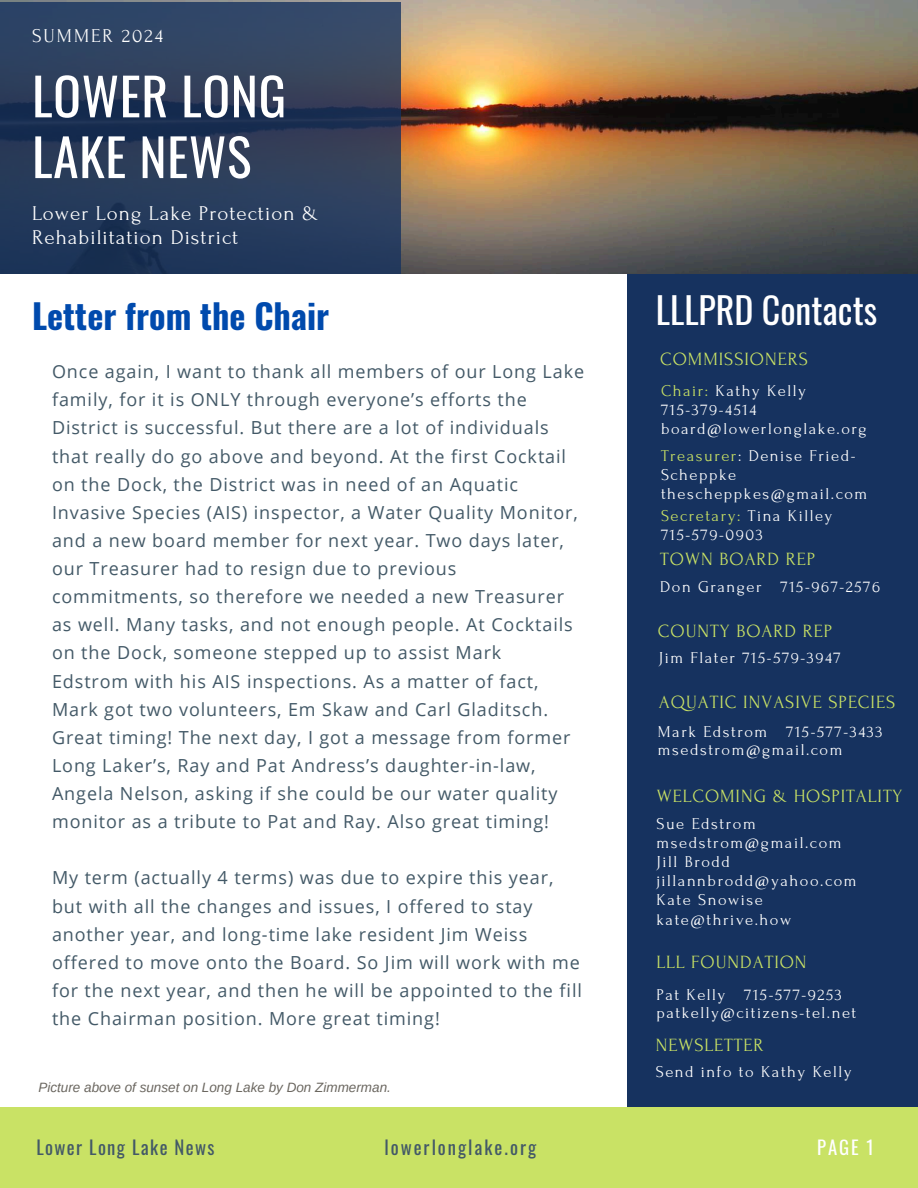
<style>
.page{position:relative;width:918px;height:1188px;background:#fff}
.page>*{position:absolute;margin:0;border:0;box-sizing:border-box;transform-origin:0 0}
.t1{font:51.45px/60.8px "Oswald";letter-spacing:.015em;color:#fff}
.t2{font:36px "Oswald";color:#fff}
.t3{font:700 34.05px "Oswald";color:#004aad}
.t4{font:21px/24.3px "Forum";letter-spacing:.05em;color:#fff}
.t5{font:19.5px "Forum";letter-spacing:.1em;color:#fff}
.t6{font:18.75px "Forum";letter-spacing:.05em;color:#c9e265}
.t7{font:18.75px "Oswald";letter-spacing:.075em;color:#435967}
.t8{font:18.75px "Oswald";letter-spacing:.105em;color:#435967}
.t9{font:18.6px "Forum";letter-spacing:.05em;color:#c9e265}
.t10{font:18.6px "Oswald";color:#fff}
.t11{font:18px/28.2px "Open Sans";letter-spacing:.05em;color:#435967}
.t12{font:16.5px/18.9px "Forum";letter-spacing:.09em;color:#fff}
.t13{font:italic 13.5px "Arimo";color:#6b6760}
.s1{color:#c9e265}
</style>
<div class="page">
<div style="left:627px;top:272px;width:291px;height:854px;background:#16325f"></div>
<div style="left:0;top:1107px;width:918px;height:81px;background:#c9e265"></div>
<img style="left:0;top:0;width:918px;height:273px">
<svg style="left:0;top:2px;width:400px;height:271px;background:#2a3c5b"></svg>
<p class="t5" style="left:32px;top:26px;width:133px">SUMMER 2024</p>
<h1 class="t1" style="left:32px;top:64px;width:256px">LOWER LONG<br>LAKE NEWS</h1>
<p class="t4" style="left:32px;top:201px;width:288px">Lower Long Lake Protection &amp;<br>Rehabilitation District</p>
<h3 class="t3" style="left:32px;top:289px;width:299px">Letter from the Chair</h3>
<p class="t11" style="left:52px;top:357px;width:534px">Once again, I want to thank all members of our Long Lake family, for it is ONLY through everyone’s efforts the District is successful. But there are a lot of individuals that really do go above and beyond. At the first Cocktail on the Dock, the District was in need of an Aquatic Invasive Species (AIS) inspector, a Water Quality Monitor, and a new board member for next year. Two days later, our Treasurer had to resign due to previous commitments, so therefore we needed a new Treasurer as well. Many tasks, and not enough people. At Cocktails on the Dock, someone stepped up to assist Mark<br>Edstrom with his AIS inspections. As a matter of fact, Mark got two volunteers, Em Skaw and Carl Gladitsch.<br>Great timing! The next day, I got a message from former Long Laker’s, Ray and Pat Andress’s daughter-in-law, Angela Nelson, asking if she could be our water quality monitor as a tribute to Pat and Ray. Also great timing!</p>
<p class="t11" style="left:52px;top:863px;width:531px">My term (actually 4 terms) was due to expire this year, but with all the changes and issues, I offered to stay another year, and long-time lake resident Jim Weiss offered to move onto the Board. So Jim will work with me for the next year, and then he will be appointed to the fill the Chairman position. More great timing!</p>
<p class="t13" style="left:38px;top:1080px;width:354px">Picture above of sunset on Long Lake by Don Zimmerman.</p>
<h2 class="t2" style="left:656px;top:282px;width:223px">LLLPRD Contacts</h2>
<p class="t6" style="left:660px;top:349px;width:149px">COMMISSIONERS</p>
<p class="t12" style="left:661px;top:382px;width:207px"><span class="s1">Chair:</span> Kathy Kelly<br>715-379-4514 board@lowerlonglake.org</p>
<p class="t12" style="left:661px;top:447px;width:208px"><span class="s1">Treasurer</span>: Denise Fried-<br>Scheppke thescheppkes@gmail.com</p>
<p class="t12" style="left:661px;top:507px;width:173px"><span class="s1">Secretary:</span> Tina Killey<br>715-579-0903</p>
<p class="t6" style="left:660px;top:549px;width:157px">TOWN BOARD REP</p>
<p class="t12" style="left:660px;top:578px;width:221px">Don Granger 715-967-2576</p>
<p class="t6" style="left:658px;top:621px;width:176px">COUNTY BOARD REP</p>
<p class="t12" style="left:659px;top:648px;width:184px">Jim Flater 715-579-3947</p>
<p class="t6" style="left:659px;top:692px;width:238px">AQUATIC INVASIVE SPECIES</p>
<p class="t12" style="left:658px;top:723px;width:226px;line-height:18px">Mark Edstrom 715-577-3433 msedstrom@gmail.com</p>
<p class="t9" style="left:657px;top:787px;width:247px">WELCOMING &amp; HOSPITALITY</p>
<p class="t12" style="left:657px;top:814px;width:202px">Sue Edstrom msedstrom@gmail.com<br>Jill Brodd jillannbrodd@yahoo.com<br>Kate Snowise kate@thrive.how</p>
<p class="t6" style="left:657px;top:952px;width:152px">LLL FOUNDATION</p>
<p class="t12" style="left:657px;top:986px;width:201px;line-height:18px">Pat Kelly 715-577-9253 patkelly@citizens-tel.net</p>
<p class="t6" style="left:656px;top:1035px;width:109px">NEWSLETTER</p>
<p class="t12" style="left:656px;top:1062px;width:197px">Send info to Kathy Kelly</p>
<p class="t7" style="left:36px;top:1133px;width:180px">Lower Long Lake News</p>
<p class="t8" style="left:384px;top:1133px;width:153px">lowerlonglake.org</p>
<p class="t10" style="left:817px;top:1133px;width:58px">PAGE 1</p>
</div>
